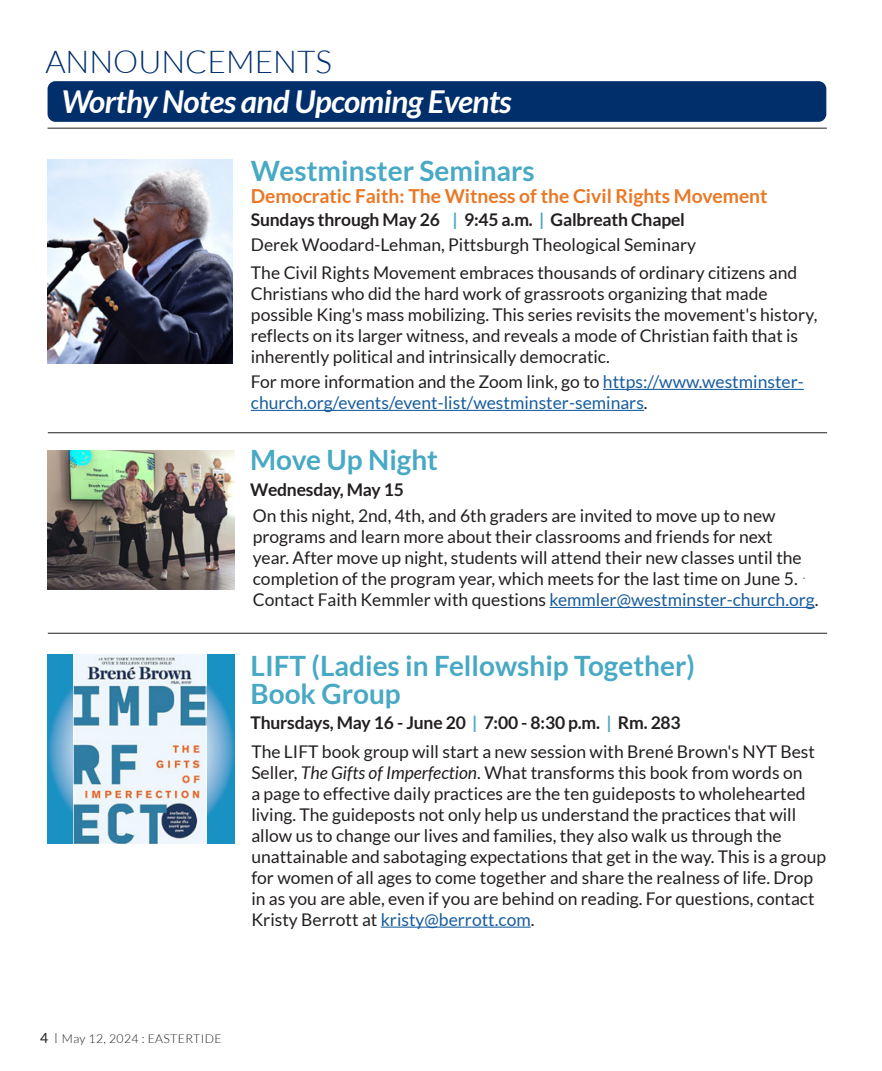
<style>
.page{position:relative;width:882px;height:1071px;background:#fff}
.page>*{position:absolute;margin:0;border:0;box-sizing:border-box;transform-origin:0 0}
.t1{font:italic 700 31.5px "Lato";letter-spacing:-.02em;color:#fff}
.t2{font:300 31.5px "Lato";color:#002f6c}
.t3{font:700 28px/28px "Lato";color:#48a9c5}
.t4{font:700 19.25px "Lato";color:#ea7724}
.t5{font:17.5px/21px "Lato";color:#231f20}
.t6{font:17.5px/21px "Lato";color:#175d9e}
.t7{font:700 17.5px "Lato";letter-spacing:-.01em;color:#231f20}
.t8{font:300 12.25px "Lato";letter-spacing:.03em;color:#231f20}
.s1{color:#48a9c5}
.s2{color:#231f20}
.s3{color:#175d9e}
.s4{font-style:italic}
.s5{font-weight:400;font-size:14px}
.s6{font-family:"Filosofia Unicase";font-weight:400;font-size:14px}
</style>
<div class="page">
<div style="left:48px;top:81px;width:778px;height:41px;background:#002f6c;border-radius:8px"></div>
<hr style="left:48px;top:128px;width:779px;height:1px;background:#231f20">
<hr style="left:48px;top:432px;width:779px;height:1px;background:#231f20">
<hr style="left:48px;top:633px;width:779px;height:1px;background:#231f20">
<hr style="left:603px;top:389px;width:201px;height:1px;background:#175d9e">
<hr style="left:251px;top:410px;width:393px;height:1px;background:#175d9e">
<img style="left:47px;top:159px;width:186px;height:204px">
<hr style="left:549px;top:607px;width:266px;height:1px;background:#175d9e">
<img style="left:47px;top:450px;width:187px;height:140px">
<hr style="left:381px;top:927px;width:150px;height:1px;background:#175d9e">
<svg style="left:48px;top:655px;width:186px;height:189px;background:#429ecb"></svg>
<img style="left:74px;top:655px;width:133px;height:189px">
<p class="t2" style="left:45px;top:45px;width:288px">ANNOUNCEMENTS</p>
<p class="t1" style="left:61px;top:83px;width:452px">Worthy Notes and Upcoming Events</p>
<p class="t3" style="left:251px;top:156px;width:286px">Westminster Seminars</p>
<p class="t4" style="left:251px;top:185px;width:518px">Democratic Faith: The Witness of the Civil Rights Movement</p>
<p class="t7" style="left:251px;top:209px;width:436px">Sundays through May 26 <span class="s1">|</span> 9:45 a.m. <span class="s1">|</span> Galbreath Chapel</p>
<p class="t5" style="left:251px;top:234px;width:447px">Derek Woodard-Lehman, Pittsburgh Theological Seminary</p>
<p class="t5" style="left:251px;top:262px;width:568px">The Civil Rights Movement embraces thousands of ordinary citizens and Christians who did the hard work of grassroots organizing that made possible King's mass mobilizing. This series revisits the movement's history, reflects on its larger witness, and reveals a mode of Christian faith that is inherently political and intrinsically democratic.</p>
<p class="t6" style="left:251px;top:371px;width:554px"><span class="s2">For more information and the Zoom link, go to</span> https://www.westminster&shy;church.org/events/event-list/westminster-seminars<span class="s2">.</span></p>
<p class="t3" style="left:250px;top:446px;width:189px">Move Up Night</p>
<p class="t7" style="left:250px;top:479px;width:155px">Wednesday, May 15</p>
<p class="t5" style="left:253px;top:505px;width:567px">On this night, 2nd, 4th, and 6th graders are invited to move up to new programs and learn more about their classrooms and friends for next<br>year. After move up night, students will attend their new classes until the completion of the program year, which meets for the last time on June 5.<br>Contact Faith Kemmler with questions <span class="s3">kemmler@westminster-church.org</span>.</p>
<p class="t3" style="left:251px;top:651px;width:446px">LIFT (Ladies in Fellowship Together)<br>Book Group</p>
<p class="t7" style="left:251px;top:713px;width:432px">Thursdays, May 16 - June 20 <span class="s1">|</span> 7:00 - 8:30 p.m. <span class="s1">|</span> Rm. 283</p>
<p class="t5" style="left:251px;top:741px;width:576px">The LIFT book group will start a new session with Brené Brown's NYT Best Seller, <span class="s4">The Gifts of Imperfection</span>. What transforms this book from words on<br>a page to effective daily practices are the ten guideposts to wholehearted living. The guideposts not only help us understand the practices that will allow us to change our lives and families, they also walk us through the unattainable and sabotaging expectations that get in the way. This is a group for women of all ages to come together and share the realness of life. Drop in as you are able, even if you are behind on reading. For questions, contact Kristy Berrott at <span class="s3">kristy@berrott.com</span>.</p>
<p class="t8" style="left:40px;top:1032px;width:183px"><span class="s5">4</span> <span class="s6">|</span> May 12, 2024 : EASTERTIDE</p>
</div>
